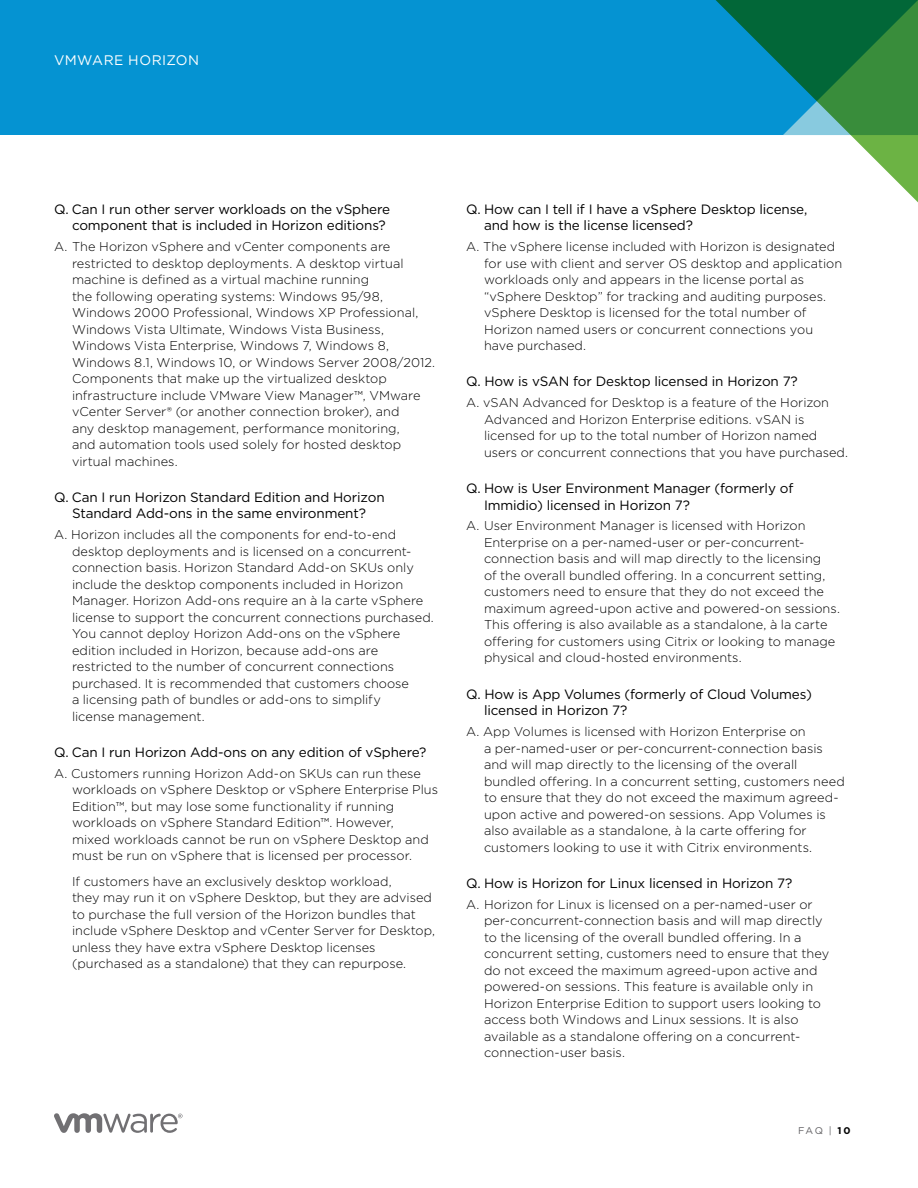
<style>
.page{position:relative;width:918px;height:1188px;background:#fff}
.page>*{position:absolute;margin:0;border:0;box-sizing:border-box;transform-origin:0 0}
.t1{font:13.8px "Gotham";letter-spacing:.04em;color:#fff}
._4b__QUESTION-SUBHEA{font:13.5px/16.5px "Gotham";letter-spacing:-.01em;color:#000}
._6a__ANSWER_BODY{font:300 12.75px/16.5px "Gotham";letter-spacing:.005em;color:#000}
.t2{font:9.75px "Gotham";color:#626164}
.s1{font-style:inherit}
.s2{font-weight:700;color:#000}
</style>
<div class="page">
<svg style="left:54px;top:1113px;width:129px;height:20px"></svg>
<div style="left:0;top:0;width:918px;height:135px;background:#0593d2"></div>
<svg style="left:715px;top:0;width:203px;height:203px"></svg>
<p class="t1" style="left:54px;top:51px;width:147px"><span class="s1">VMWARE</span> HORIZON</p>
<p class="_4b__QUESTION-SUBHEA" style="left:72px;top:201px;width:320px;text-indent:-18px">Q. Can I run other server workloads on the vSphere component that is included in Horizon editions?</p>
<p class="_6a__ANSWER_BODY" style="left:72px;top:238px;width:364px;text-indent:-18px">A. The Horizon vSphere and vCenter components are restricted to desktop deployments. A desktop virtual machine is defined as a virtual machine running<br>the following operating systems: Windows 95/98, Windows 2000 Professional, Windows XP Professional, Windows Vista Ultimate, Windows Vista Business, Windows Vista Enterprise, Windows 7, Windows 8, Windows 8.1, Windows 10, or Windows Server 2008/2012.<br>Components that make up the virtualized desktop infrastructure include VMware View Manager™, VMware vCenter Server® (or another connection broker), and<br>any desktop management, performance monitoring,<br>and automation tools used solely for hosted desktop virtual machines.</p>
<p class="_4b__QUESTION-SUBHEA" style="left:54px;top:489px;width:332px;text-align:center">Q. Can I run Horizon Standard Edition and Horizon<br>Standard Add-ons in the same environment?</p>
<p class="_6a__ANSWER_BODY" style="left:72px;top:526px;width:363px;text-indent:-18px">A. Horizon includes all the components for end-to-end desktop deployments and is licensed on a concurrent&shy;connection basis. Horizon Standard Add-on SKUs only include the desktop components included in Horizon Manager. Horizon Add-ons require an à la carte vSphere license to support the concurrent connections purchased.<br>You cannot deploy Horizon Add-ons on the vSphere edition included in Horizon, because add-ons are restricted to the number of concurrent connections purchased. It is recommended that customers choose<br>a licensing path of bundles or add-ons to simplify<br>license management.</p>
<p class="_4b__QUESTION-SUBHEA" style="left:54px;top:744px;width:374px">Q. Can I run Horizon Add-ons on any edition of vSphere?</p>
<p class="_6a__ANSWER_BODY" style="left:72px;top:765px;width:368px;text-indent:-18px">A. Customers running Horizon Add-on SKUs can run these workloads on vSphere Desktop or vSphere Enterprise Plus Edition™, but may lose some functionality if running workloads on vSphere Standard Edition™. However,<br>mixed workloads cannot be run on vSphere Desktop and must be run on vSphere that is licensed per processor.</p>
<p class="_6a__ANSWER_BODY" style="left:72px;top:873px;width:365px">If customers have an exclusively desktop workload,<br>they may run it on vSphere Desktop, but they are advised to purchase the full version of the Horizon bundles that include vSphere Desktop and vCenter Server for Desktop, unless they have extra vSphere Desktop licenses (purchased as a standalone) that they can repurpose.</p>
<p class="_4b__QUESTION-SUBHEA" style="left:484px;top:201px;width:325px;text-indent:-18px">Q. How can I tell if I have a vSphere Desktop license, and how is the license licensed?</p>
<p class="_6a__ANSWER_BODY" style="left:484px;top:238px;width:360px;text-indent:-18px">A. The vSphere license included with Horizon is designated for use with client and server OS desktop and application workloads only and appears in the license portal as “vSphere Desktop” for tracking and auditing purposes. vSphere Desktop is licensed for the total number of Horizon named users or concurrent connections you have purchased.</p>
<p class="_4b__QUESTION-SUBHEA" style="left:466px;top:373px;width:333px">Q. How is vSAN for Desktop licensed in Horizon 7?</p>
<p class="_6a__ANSWER_BODY" style="left:484px;top:394px;width:366px;text-indent:-18px">A. vSAN Advanced for Desktop is a feature of the Horizon Advanced and Horizon Enterprise editions. vSAN is licensed for up to the total number of Horizon named users or concurrent connections that you have purchased.</p>
<p class="_4b__QUESTION-SUBHEA" style="left:484px;top:480px;width:311px;text-indent:-18px">Q. How is User Environment Manager (formerly of<br>Immidio) licensed in Horizon 7?</p>
<p class="_6a__ANSWER_BODY" style="left:484px;top:517px;width:357px;text-indent:-18px">A. User Environment Manager is licensed with Horizon Enterprise on a per-named-user or per-concurrent&shy;connection basis and will map directly to the licensing<br>of the overall bundled offering. In a concurrent setting, customers need to ensure that they do not exceed the maximum agreed-upon active and powered-on sessions.<br>This offering is also available as a standalone, à la carte offering for customers using Citrix or looking to manage physical and cloud-hosted environments.</p>
<p class="_4b__QUESTION-SUBHEA" style="left:484px;top:685px;width:329px;text-indent:-18px">Q. How is App Volumes (formerly of Cloud Volumes) licensed in Horizon 7?</p>
<p class="_6a__ANSWER_BODY" style="left:484px;top:723px;width:362px;text-indent:-18px">A. App Volumes is licensed with Horizon Enterprise on<br>a per-named-user or per-concurrent-connection basis and will map directly to the licensing of the overall bundled offering. In a concurrent setting, customers need to ensure that they do not exceed the maximum agreed&shy;upon active and powered-on sessions. App Volumes is also available as a standalone, à la carte offering for customers looking to use it with Citrix environments.</p>
<p class="_4b__QUESTION-SUBHEA" style="left:466px;top:875px;width:328px">Q. How is Horizon for Linux licensed in Horizon 7?</p>
<p class="_6a__ANSWER_BODY" style="left:484px;top:896px;width:347px;text-indent:-18px">A. Horizon for Linux is licensed on a per-named-user or per-concurrent-connection basis and will map directly to the licensing of the overall bundled offering. In a concurrent setting, customers need to ensure that they do not exceed the maximum agreed-upon active and powered-on sessions. This feature is available only in Horizon Enterprise Edition to support users looking to access both Windows and Linux sessions. It is also available as a standalone offering on a concurrent&shy;connection-user basis.</p>
<p class="t2" style="left:798px;top:1124px;width:54px">FAQ | <span class="s2">10</span></p>
</div>
